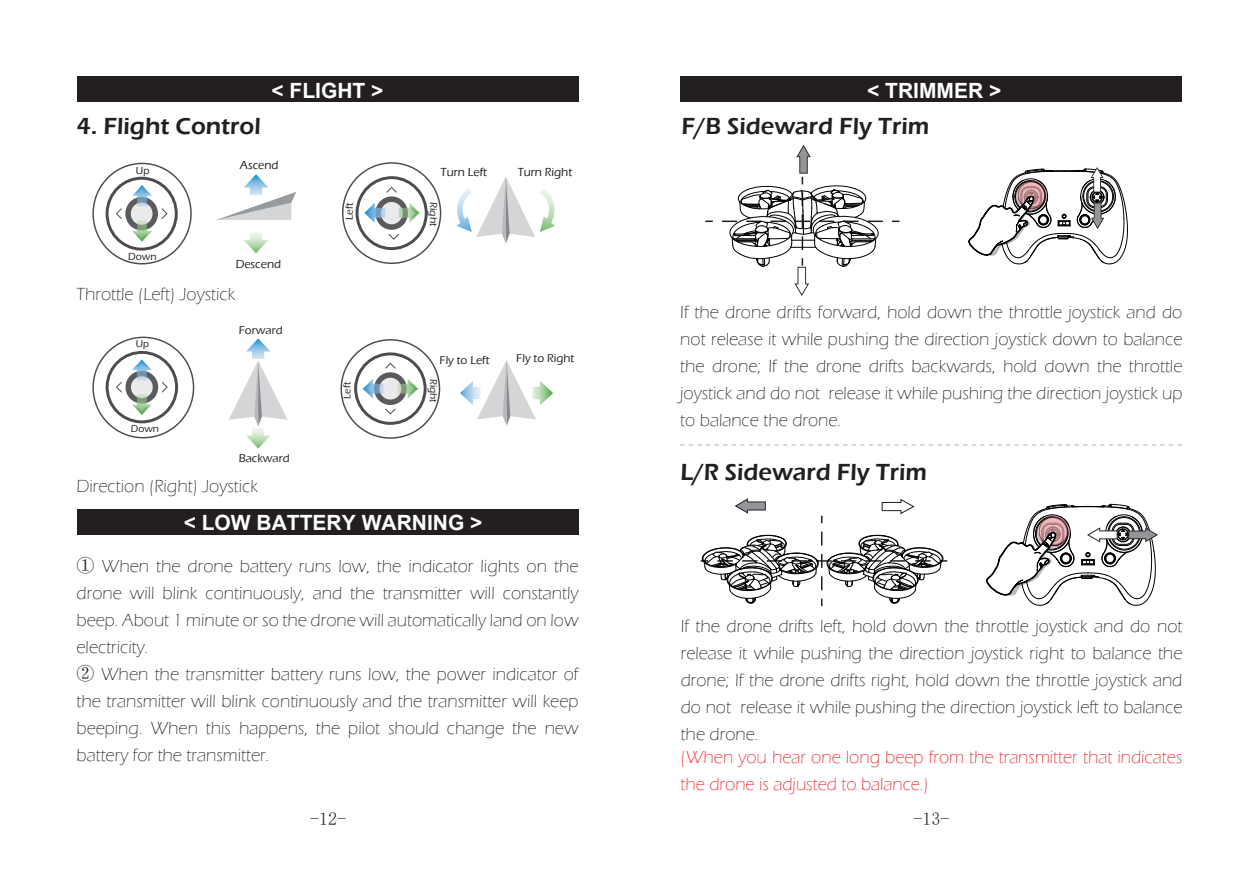
<style>
.page{position:relative;width:1259px;height:876px;background:#fff}
.page>*{position:absolute;margin:0;border:0;box-sizing:border-box;transform-origin:0 0}
.t1{font:300 27.9px "Eras ITC";color:#a8a9ad;scale:.63 1}
.t2{font:600 24px "Eras ITC";color:#231f20}
.t3{font:700 21px "Arial";color:#fff}
.t4{font:300 18px/27px "Eras ITC";color:#231f20;text-align:justify}
.t5{font:300 18px/27px "Eras ITC";color:#ee1d23}
.t6{font:18px "Sim Sun";color:#231f20}
.t7{font:500 12px "Eras ITC";color:#231f20}
.t8{font:500 11.7px "Eras ITC";color:#231f20}
.t9{font:500 10.5px "Eras ITC";color:#231f20}
.t10{font:500 10.2px "Eras ITC";color:#231f20}
.s1{font-family:"Adobe Song Std"}
</style>
<div class="page">
<div style="left:77px;top:77px;width:501px;height:25px;background:#231f20"></div>
<div style="left:680px;top:77px;width:502px;height:25px;background:#231f20"></div>
<svg style="left:536px;top:381px;width:17px;height:24px"></svg>
<svg style="left:460px;top:381px;width:17px;height:24px"></svg>
<svg style="left:477px;top:360px;width:59px;height:66px"></svg>
<svg style="left:246px;top:338px;width:24px;height:21px"></svg>
<svg style="left:246px;top:428px;width:24px;height:21px"></svg>
<svg style="left:229px;top:361px;width:59px;height:65px"></svg>
<div style="left:353px;top:352px;width:74px;height:73px;border:3px solid #4e4d4d;border-radius:50%"></div>
<svg style="left:385px;top:363px;width:11px;height:5px"></svg>
<svg style="left:385px;top:409px;width:11px;height:6px"></svg>
<div style="left:374px;top:372px;width:33px;height:33px;background:#5a5b5d;border-radius:50%"></div>
<div style="left:379px;top:378px;width:22px;height:22px;background:#eae9eb;border-radius:50%"></div>
<svg style="left:362px;top:379px;width:21px;height:20px"></svg>
<svg style="left:397px;top:379px;width:21px;height:20px"></svg>
<div style="left:105px;top:350px;width:74px;height:74px;border:3px solid #4e4d4d;border-radius:50%"></div>
<svg style="left:162px;top:381px;width:6px;height:12px"></svg>
<svg style="left:116px;top:381px;width:6px;height:12px"></svg>
<div style="left:125px;top:371px;width:33px;height:32px;background:#5a5b5d;border-radius:50%"></div>
<div style="left:131px;top:376px;width:22px;height:22px;background:#eae9eb;border-radius:50%"></div>
<svg style="left:132px;top:394px;width:20px;height:21px"></svg>
<svg style="left:132px;top:359px;width:20px;height:21px"></svg>
<svg style="left:388px;top:234px;width:11px;height:6px"></svg>
<div style="left:355px;top:175px;width:73px;height:76px;border:3px solid #4e4d4d;border-radius:50%"></div>
<svg style="left:386px;top:187px;width:11px;height:5px"></svg>
<svg style="left:375px;top:196px;width:33px;height:34px"></svg>
<div style="left:381px;top:202px;width:21px;height:22px;background:#eae9eb;border-radius:50%"></div>
<svg style="left:399px;top:203px;width:21px;height:20px"></svg>
<svg style="left:364px;top:203px;width:21px;height:20px"></svg>
<div style="left:105px;top:176px;width:73px;height:75px;border:3px solid #4e4d4d;border-radius:50%"></div>
<svg style="left:162px;top:208px;width:6px;height:12px"></svg>
<svg style="left:116px;top:208px;width:5px;height:11px"></svg>
<svg style="left:125px;top:197px;width:33px;height:33px"></svg>
<div style="left:131px;top:203px;width:21px;height:22px;background:#eae9eb;border-radius:50%"></div>
<svg style="left:132px;top:220px;width:20px;height:22px"></svg>
<svg style="left:132px;top:185px;width:20px;height:21px"></svg>
<svg style="left:244px;top:174px;width:24px;height:18px"></svg>
<svg style="left:244px;top:233px;width:24px;height:20px"></svg>
<svg style="left:216px;top:192px;width:80px;height:28px"></svg>
<svg style="left:456px;top:177px;width:99px;height:67px"></svg>
<svg style="left:735px;top:498px;width:31px;height:16px"></svg>
<svg style="left:881px;top:499px;width:33px;height:15px"></svg>
<svg style="left:968px;top:167px;width:159px;height:97px"></svg>
<div style="left:995px;top:241px;width:7px;height:6px;border:1px solid #000"></div>
<svg style="left:986px;top:504px;width:172px;height:102px"></svg>
<svg style="left:1014px;top:580px;width:8px;height:7px"></svg>
<div style="left:1014px;top:580px;width:8px;height:7px;border:1px solid #000"></div>
<svg style="left:721px;top:145px;width:178px;height:151px"></svg>
<svg style="left:700px;top:532px;width:247px;height:74px"></svg>
<div style="left:77px;top:509px;width:501px;height:26px;background:#231f20"></div>
<h2 class="t2" style="left:77px;top:113px;width:186px">4. Flight Control</h2>
<p class="t3" style="left:271px;top:75px;width:114px">&lt; FLIGHT &gt;</p>
<p class="t3" style="left:867px;top:75px;width:136px">&lt; TRIMMER &gt;</p>
<h2 class="t2" style="left:681px;top:113px;width:249px">F/B Sideward Fly Trim</h2>
<p class="t9" style="left:136px;top:165px;width:15px">Up</p>
<p class="t9" style="left:128px;top:250px;width:30px">Down</p>
<p class="t7" style="left:240px;top:158px;width:40px">Ascend</p>
<p class="t7" style="left:236px;top:257px;width:47px">Descend</p>
<p class="t4" style="left:77px;top:280px;width:160px">Throttle (Left) Joystick</p>
<p class="t10" style="left:136px;top:338px;width:15px">Up</p>
<p class="t10" style="left:131px;top:423px;width:30px">Down</p>
<p class="t8" style="left:239px;top:324px;width:45px">Forward</p>
<p class="t8" style="left:239px;top:451px;width:53px">Backward</p>
<p class="t4" style="left:77px;top:473px;width:183px">Direction (Right) Joystick</p>
<p class="t7" style="left:440px;top:166px;width:48px">Turn Left</p>
<p class="t7" style="left:518px;top:166px;width:56px">Turn Right</p>
<p class="t10" style="left:344px;top:220px;width:19px;rotate:-90deg">Left</p>
<p class="t10" style="left:439px;top:202px;width:26px;rotate:90deg">Right</p>
<p class="t8" style="left:439px;top:353px;width:51px">Fly to Left</p>
<p class="t8" style="left:516px;top:352px;width:59px">Fly to Right</p>
<p class="t10" style="left:341px;top:399px;width:18px;rotate:-90deg">Left</p>
<p class="t10" style="left:439px;top:379px;width:25px;rotate:90deg">Right</p>
<p class="t3" style="left:184px;top:508px;width:300px">&lt; LOW BATTERY WARNING &gt;</p>
<p class="t4" style="left:77px;top:553px;width:503px;text-align:left"><span class="s1">①</span> When the drone battery runs low, the indicator lights on the drone will blink continuously, and the transmitter will constantly beep. About 1 minute or so the drone will automatically land on low electricity.<br><span class="s1">②</span> When the transmitter battery runs low, the power indicator of the transmitter will blink continuously and the transmitter will keep beeping. When this happens, the pilot should change the new battery for the transmitter.</p>
<p class="t4" style="left:680px;top:299px;width:504px">If the drone drifts forward, hold down the throttle joystick and do not release it while pushing the direction joystick down to balance the drone; If the drone drifts backwards, hold down the throttle joystick and do not release it while pushing the direction joystick up to balance the drone.</p>
<h1 class="t1" style="left:680px;top:428px;width:797px">- - - - - - - - - - - - - - - - - - - - - - - - - - - - - - - - - - - - - - - - - - - - - - - - - - - - - - - - - - -</h1>
<h2 class="t2" style="left:680px;top:458px;width:248px">L/R Sideward Fly Trim</h2>
<p class="t4" style="left:680px;top:612px;width:503px">If the drone drifts left, hold down the throttle joystick and do not release it while pushing the direction joystick right to balance the drone; If the drone drifts right, hold down the throttle joystick and do not release it while pushing the direction joystick left to balance the drone.</p>
<p class="t5" style="left:680px;top:744px;width:503px">(When you hear one long beep from the transmitter that indicates the drone is adjusted to balance.)</p>
<p class="t6" style="left:310px;top:809px;width:37px">-12-</p>
<p class="t6" style="left:913px;top:809px;width:37px">-13-</p>
</div>
